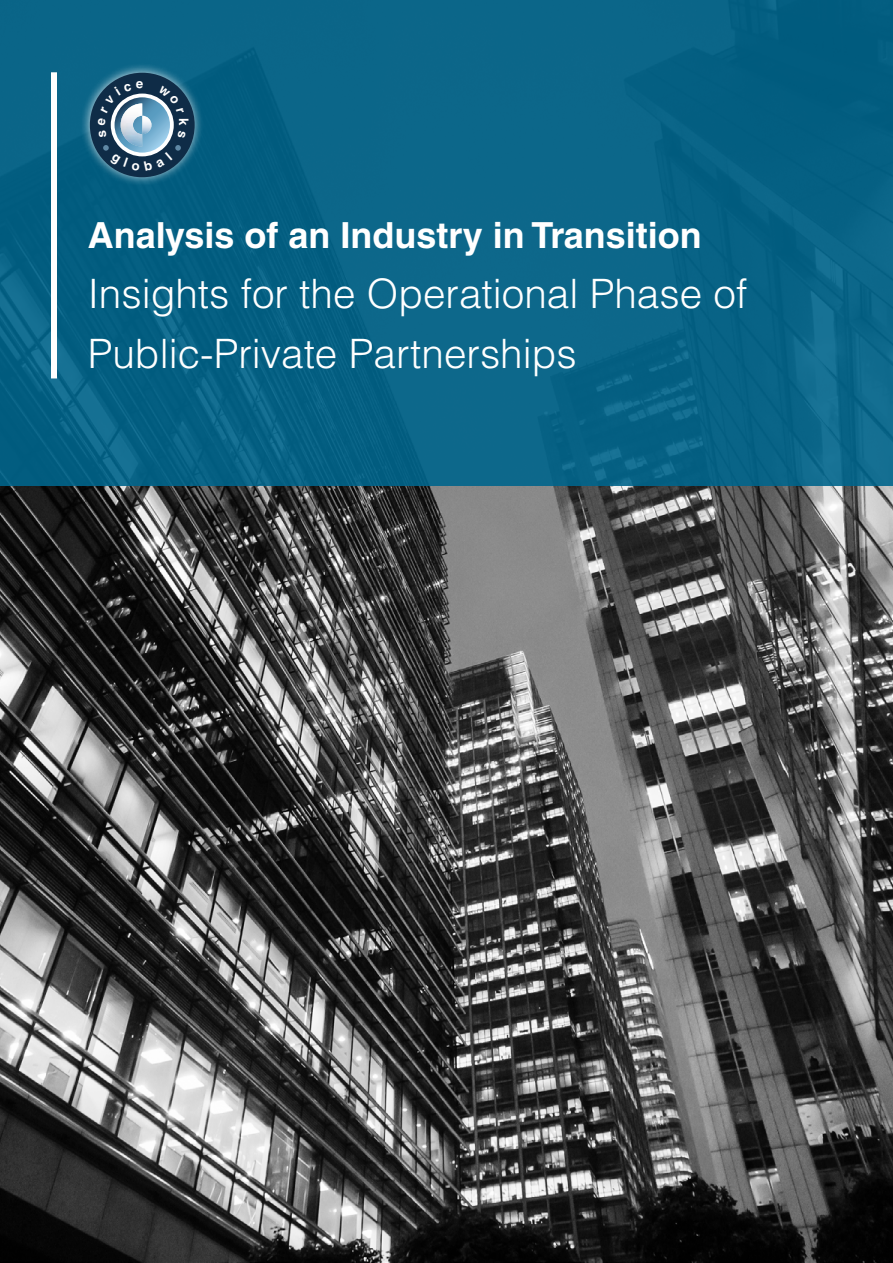
<style>
.page{position:relative;width:893px;height:1263px;background:#fff}
.page>*{position:absolute;margin:0;border:0;box-sizing:border-box;transform-origin:0 0}
.t1{font:300 40.5px/60px "Helvetica LT Std";color:#fff}
.t2{font:700 36px "Helvetica LT Std";color:#fff}
.t3{font:700 13.2px "Helvetica LT Std";color:#fff}
</style>
<div class="page">
<img style="left:0;top:0;width:893px;height:1262px">
<div style="left:1px;top:1px;width:892px;height:485px;background:#0a6588"></div>
<div style="left:80px;top:63px;width:124px;height:124px;background:#fff;opacity:.75"></div>
<div style="left:51px;top:72px;width:6px;height:306px;background:#fff"></div>
<svg style="left:90px;top:73px;width:105px;height:104px;background:#3d6680"></svg>
<p class="t3" style="left:192px;top:118px;width:9px;rotate:90deg">k</p>
<p class="t2" style="left:88px;top:213px;width:616px">Analysis of an Industry in Transition</p>
<p class="t1" style="left:88px;top:263px;width:661px">Insights for the Operational Phase of<br>Public-Private Partnerships</p>
</div>
